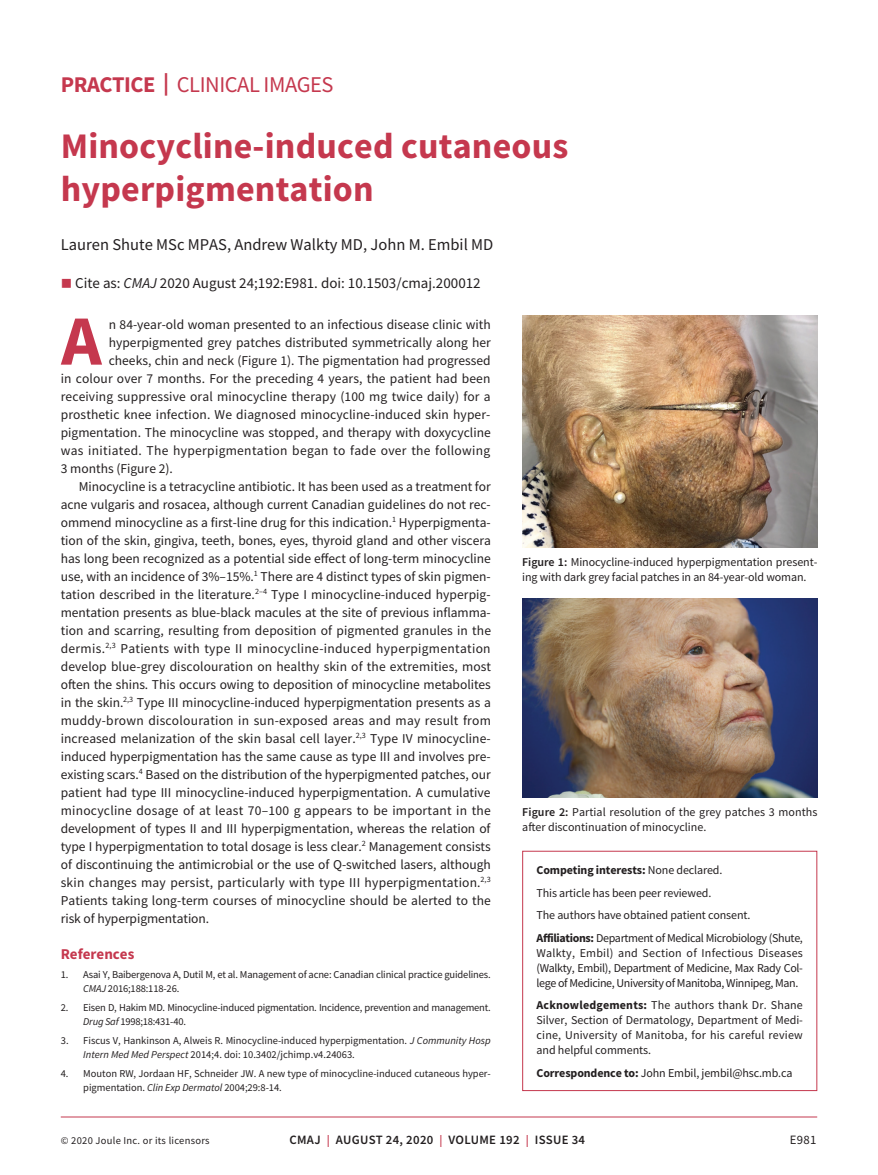
<style>
.page{position:relative;width:878px;height:1175px;background:#fff}
.page>*{position:absolute;margin:0;border:0;box-sizing:border-box;transform-origin:0 0}
.t1{font:700 70.65px "Source Sans Pro";color:#c5384e}
.t2{font:700 36px/43.2px "Source Sans Pro";letter-spacing:.005em;color:#c5384e}
.t3{font:22.5px "Source Sans Pro";letter-spacing:-.02em;color:#c5384e}
.t4{font:16.5px "Source Sans Pro";color:#231f20}
.t5{font:15px "Source Sans Pro";color:#231f20}
.t6{font:700 15px "Source Sans Pro";color:#c5384e}
.t7{font:13.5px "Source Sans Pro";color:#231f20}
.t8{font:13.5px "Source Sans Pro";letter-spacing:.025em;color:#231f20}
.t9{font:13.5px "Source Sans Pro";letter-spacing:.02em;color:#231f20}
.t10{font:600 12.75px "Source Sans Pro";letter-spacing:.025em;color:#231f20}
.t11{font:12.75px "Source Sans Pro";color:#231f20}
.t12{font:12px/15px "Source Sans Pro";letter-spacing:-.01em;color:#231f20}
.t13{font:10.5px/13.5px "Source Sans Pro";letter-spacing:-.005em;color:#231f20}
.t14{font:10.5px "Source Sans Pro";letter-spacing:.025em;color:#231f20}
.s1{font-weight:700}
.s2{color:#c5384e}
.s3{font-style:italic}
.s4{font-weight:600}
.s5{font-size:12px;color:#c5384e}
</style>
<div class="page">
<hr style="left:61px;top:1116px;width:756px;height:1px;background:#c5384e">
<img style="left:522px;top:315px;width:295px;height:232px">
<div style="left:522px;top:850px;width:295px;height:240px;border:1px solid #c5384e"></div>
<img style="left:522px;top:598px;width:295px;height:199px">
<h3 class="t3" style="left:61px;top:70px;width:274px"><span class="s1">PRACTICE |</span> CLINICAL IMAGES</h3>
<h2 class="t2" style="left:61px;top:123px;width:509px">Minocycline-induced cutaneous hyperpigmentation</h2>
<p class="t4" style="left:61px;top:234px;width:434px">Lauren Shute MSc MPAS, Andrew Walkty MD, John M. Embil MD</p>
<p class="t5" style="left:61px;top:273px;width:421px"><span class="s2">■</span> Cite as: <span class="s3">CMAJ</span> 2020 August 24;192:E981. doi: 10.1503/cmaj.200012</p>
<h1 class="t1" style="left:61px;top:293px;width:42px">A</h1>
<p class="t7" style="left:109px;top:315px;width:383px">n 84-year-old woman presented to an infectious disease clinic with</p>
<p class="t7" style="left:109px;top:333px;width:383px">hyperpigmented grey patches distributed symmetrically along her</p>
<p class="t7" style="left:109px;top:351px;width:383px">cheeks, chin and neck (Figure 1). The pigmentation had progressed</p>
<p class="t7" style="left:61px;top:369px;width:431px">in colour over 7 months. For the preceding 4 years, the patient had been</p>
<p class="t7" style="left:61px;top:387px;width:431px">receiving suppressive oral minocycline therapy (100 mg twice daily) for a</p>
<p class="t7" style="left:61px;top:405px;width:431px">prosthetic knee infection. We diagnosed minocycline-induced skin hyper-</p>
<p class="t7" style="left:61px;top:423px;width:431px">pigmentation. The minocycline was stopped, and therapy with doxycycline</p>
<p class="t8" style="left:61px;top:441px;width:431px">was initiated. The hyperpigmentation began to fade over the following</p>
<p class="t7" style="left:61px;top:459px;width:114px">3 months (Figure 2).</p>
<p class="t7" style="left:79px;top:477px;width:413px">Minocycline is a tetracycline antibiotic. It has been used as a treatment for</p>
<p class="t7" style="left:61px;top:495px;width:431px">acne vulgaris and rosacea, although current Canadian guidelines do not rec-</p>
<p class="t7" style="left:61px;top:513px;width:431px">ommend minocycline as a first-line drug for this indication.<sup>1</sup> Hyperpigmenta-</p>
<p class="t7" style="left:61px;top:531px;width:431px">tion of the skin, gingiva, teeth, bones, eyes, thyroid gland and other viscera</p>
<p class="t7" style="left:61px;top:549px;width:431px">has long been recognized as a potential side effect of long-term minocycline</p>
<p class="t7" style="left:61px;top:567px;width:431px">use, with an incidence of 3%–15%.<sup>1</sup> There are 4 distinct types of skin pigmen-</p>
<p class="t7" style="left:61px;top:585px;width:431px">tation described in the literature.<sup>2–4</sup> Type I minocycline-induced hyperpig-</p>
<p class="t7" style="left:61px;top:603px;width:431px">mentation presents as blue-black macules at the site of previous inflamma-</p>
<p class="t7" style="left:61px;top:621px;width:432px">tion and scarring, resulting from deposition of pigmented granules in the</p>
<p class="t8" style="left:61px;top:639px;width:431px">dermis.<sup>2,3</sup> Patients with type II minocycline-induced hyperpigmentation</p>
<p class="t7" style="left:61px;top:657px;width:432px">develop blue-grey discolouration on healthy skin of the extremities, most</p>
<p class="t7" style="left:61px;top:675px;width:431px">often the shins. This occurs owing to deposition of minocycline metabolites</p>
<p class="t7" style="left:61px;top:693px;width:431px">in the skin.<sup>2,3</sup> Type III minocycline-induced hyperpigmentation presents as a</p>
<p class="t9" style="left:61px;top:711px;width:431px">muddy-brown discolouration in sun-exposed areas and may result from</p>
<p class="t7" style="left:61px;top:729px;width:431px">increased melanization of the skin basal cell layer.<sup>2,3</sup> Type IV minocycline-</p>
<p class="t7" style="left:61px;top:747px;width:431px">induced hyperpigmentation has the same cause as type III and involves pre-</p>
<p class="t7" style="left:61px;top:765px;width:431px">existing scars.<sup>4</sup> Based on the distribution of the hyperpigmented patches, our</p>
<p class="t7" style="left:61px;top:783px;width:431px">patient had type III minocycline-induced hyperpigmentation. A cumulative</p>
<p class="t9" style="left:61px;top:801px;width:431px">minocycline dosage of at least 70–100 g appears to be important in the</p>
<p class="t7" style="left:61px;top:819px;width:431px">development of types II and III hyperpigmentation, whereas the relation of</p>
<p class="t7" style="left:61px;top:837px;width:431px">type I hyperpigmentation to total dosage is less clear.<sup>2</sup> Management consists</p>
<p class="t7" style="left:61px;top:855px;width:431px">of discontinuing the antimicrobial or the use of Q-switched lasers, although</p>
<p class="t7" style="left:61px;top:873px;width:431px">skin changes may persist, particularly with type III hyperpigmentation.<sup>2,3</sup></p>
<p class="t7" style="left:61px;top:891px;width:431px">Patients taking long-term courses of minocycline should be alerted to the</p>
<p class="t7" style="left:61px;top:909px;width:150px">risk of hyperpigmentation.</p>
<p class="t6" style="left:61px;top:943px;width:75px">References</p>
<p class="t13" style="left:83px;top:968px;width:409px;text-indent:-23px">1. Asai Y, Baibergenova A, Dutil M, et al. Management of acne: Canadian clinical practice guidelines.<br><span class="s3">CMAJ</span> 2016;188:118-26.</p>
<p class="t13" style="left:83px;top:1001px;width:409px;text-indent:-23px">2. Eisen D, Hakim MD. Minocycline-induced pigmentation. Incidence, prevention and management.<br><span class="s3">Drug Saf</span> 1998;18:431-40.</p>
<p class="t13" style="left:83px;top:1033px;width:409px;text-indent:-23px">3. Fiscus V, Hankinson A, Alweis R. Minocycline-induced hyperpigmentation. <span class="s3">J Community Hosp<br>Intern Med Med Perspect</span> 2014;4. doi: 10.3402/jchimp.v4.24063.</p>
<p class="t13" style="left:83px;top:1066px;width:409px;text-indent:-23px">4. Mouton RW, Jordaan HF, Schneider JW. A new type of minocycline-induced cutaneous hyper&shy;pigmentation. <span class="s3">Clin Exp Dermatol</span> 2004;29:8-14.</p>
<p class="t12" style="left:522px;top:554px;width:296px"><span class="s4">Figure 1:</span> Minocycline-induced hyperpigmentation present&shy;ing with dark grey facial patches in an 84-year-old woman.</p>
<p class="t12" style="left:522px;top:804px;width:296px"><span class="s4">Figure 2:</span> Partial resolution of the grey patches 3 months after discontinuation of minocycline.</p>
<p class="t12" style="left:536px;top:858px;width:268px;line-height:22.5px"><span class="s1">Competing interests:</span> None declared.<br>This article has been peer reviewed.<br>The authors have obtained patient consent.<br><span class="s1">Affiliations:</span> Department of Medical Microbiology (Shute,</p>
<p class="t12" style="left:536px;top:945px;width:268px;text-align:justify">Walkty, Embil) and Section of Infectious Diseases (Walkty, Embil), Department of Medicine, Max Rady Col&shy;lege of Medicine, University of Manitoba, Winnipeg, Man.</p>
<p class="t12" style="left:536px;top:997px;width:268px;text-align:justify"><span class="s1">Acknowledgements:</span> The authors thank Dr. Shane Silver, Section of Dermatology, Department of Medi&shy;cine, University of Manitoba, for his careful review and helpful comments.</p>
<p class="t12" style="left:536px;top:1065px;width:257px"><span class="s1">Correspondence to:</span> John Embil, jembil@hsc.mb.ca</p>
<p class="t14" style="left:61px;top:1134px;width:150px">© 2020 Joule Inc. or its licensors</p>
<p class="t10" style="left:289px;top:1131px;width:297px">CMAJ <span class="s5">|</span> AUGUST 24, 2020 <span class="s5">|</span> VOLUME 192 <span class="s5">|</span> ISSUE 34</p>
<p class="t11" style="left:789px;top:1132px;width:28px">E981</p>
</div>
